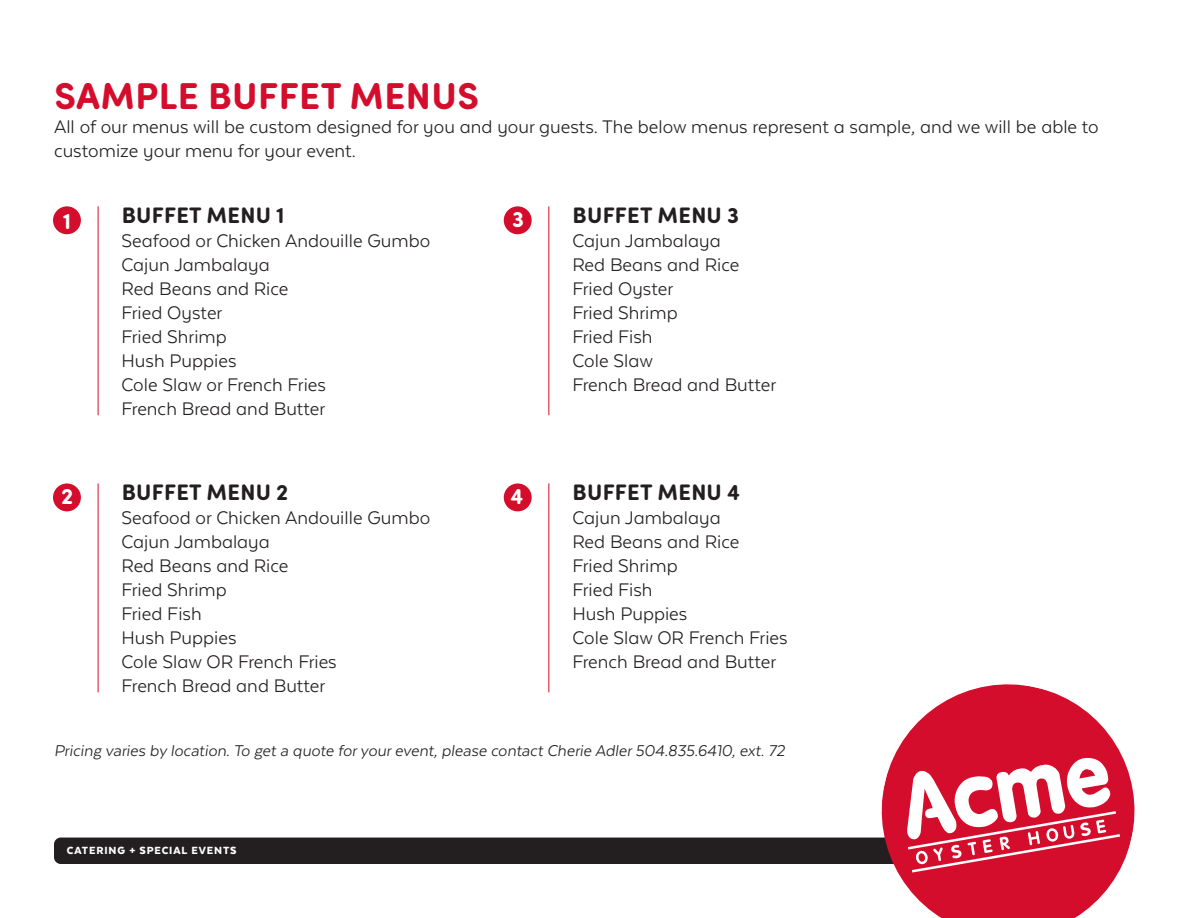
<style>
.page{position:relative;width:1188px;height:918px;background:#fff}
.page>*{position:absolute;margin:0;border:0;box-sizing:border-box;transform-origin:0 0}
.t1{font:700 37.5px "Sofia Pro Soft";letter-spacing:.01em;color:#d30d2b}
.t2{font:700 22.5px "Sofia Pro Soft";letter-spacing:.01em;color:#231f20}
.t3{font:700 22.5px "Sofia Pro Soft";color:#fff}
.t4{font:21px/24px "Texta Alt";color:#231f20}
.t5{font:italic 18px "Texta Alt";color:#231f20}
.t6{font:900 12px "Texta";letter-spacing:.075em;color:#fff}
</style>
<div class="page">
<div style="left:54px;top:838px;width:1055px;height:26px;background:#231f20;border-radius:7px"></div>
<svg style="left:869px;top:684px;width:266px;height:234px;fill:#d30d2b"></svg>
<svg style="left:907px;top:757px;width:213px;height:116px"></svg>
<hr style="left:98px;top:206px;width:1px;height:209px;background:#d30d2b">
<div style="left:53px;top:206px;width:28px;height:28px;background:#d30d2b;border-radius:50%"></div>
<hr style="left:98px;top:483px;width:1px;height:209px;background:#d30d2b">
<div style="left:53px;top:483px;width:28px;height:28px;background:#d30d2b;border-radius:50%"></div>
<hr style="left:548px;top:483px;width:1px;height:209px;background:#d30d2b">
<div style="left:504px;top:483px;width:28px;height:28px;background:#d30d2b;border-radius:50%"></div>
<hr style="left:548px;top:206px;width:1px;height:209px;background:#d30d2b">
<div style="left:504px;top:206px;width:28px;height:28px;background:#d30d2b;border-radius:50%"></div>
<p class="t1" style="left:54px;top:69px;width:426px">SAMPLE BUFFET MENUS</p>
<p class="t4" style="left:54px;top:115px;width:1046px">All of our menus will be custom designed for you and your guests. The below menus represent a sample, and we will be able to customize your menu for your event.</p>
<p class="t3" style="left:63px;top:204px;width:10px">1</p>
<p class="t2" style="left:122px;top:199px;width:164px">BUFFET MENU 1</p>
<p class="t4" style="left:122px;top:229px;width:310px">Seafood or Chicken Andouille Gumbo</p>
<p class="t4" style="left:122px;top:253px;width:150px">Cajun Jambalaya</p>
<p class="t4" style="left:122px;top:277px;width:168px">Red Beans and Rice</p>
<p class="t4" style="left:122px;top:301px;width:102px">Fried Oyster</p>
<p class="t4" style="left:122px;top:325px;width:107px">Fried Shrimp</p>
<p class="t4" style="left:122px;top:349px;width:116px">Hush Puppies</p>
<p class="t4" style="left:122px;top:373px;width:206px">Cole Slaw or French Fries</p>
<p class="t4" style="left:122px;top:397px;width:205px">French Bread and Butter</p>
<p class="t3" style="left:512px;top:203px;width:14px">3</p>
<p class="t2" style="left:573px;top:199px;width:168px">BUFFET MENU 3</p>
<p class="t4" style="left:572px;top:229px;width:150px">Cajun Jambalaya</p>
<p class="t4" style="left:572px;top:253px;width:168px">Red Beans and Rice</p>
<p class="t4" style="left:572px;top:277px;width:102px">Fried Oyster</p>
<p class="t4" style="left:572px;top:301px;width:107px">Fried Shrimp</p>
<p class="t4" style="left:572px;top:325px;width:82px">Fried Fish</p>
<p class="t4" style="left:572px;top:349px;width:82px">Cole Slaw</p>
<p class="t4" style="left:572px;top:373px;width:205px">French Bread and Butter</p>
<p class="t2" style="left:122px;top:476px;width:168px">BUFFET MENU 2</p>
<p class="t4" style="left:122px;top:506px;width:310px">Seafood or Chicken Andouille Gumbo</p>
<p class="t4" style="left:122px;top:530px;width:150px">Cajun Jambalaya</p>
<p class="t4" style="left:122px;top:554px;width:168px">Red Beans and Rice</p>
<p class="t4" style="left:122px;top:578px;width:107px">Fried Shrimp</p>
<p class="t4" style="left:122px;top:602px;width:82px">Fried Fish</p>
<p class="t4" style="left:122px;top:626px;width:116px">Hush Puppies</p>
<p class="t4" style="left:122px;top:650px;width:217px">Cole Slaw OR French Fries</p>
<p class="t4" style="left:122px;top:674px;width:205px">French Bread and Butter</p>
<p class="t3" style="left:61px;top:480px;width:14px">2</p>
<p class="t3" style="left:511px;top:480px;width:14px">4</p>
<p class="t2" style="left:573px;top:476px;width:169px">BUFFET MENU 4</p>
<p class="t4" style="left:572px;top:506px;width:150px">Cajun Jambalaya</p>
<p class="t4" style="left:572px;top:530px;width:168px">Red Beans and Rice</p>
<p class="t4" style="left:572px;top:554px;width:107px">Fried Shrimp</p>
<p class="t4" style="left:572px;top:578px;width:82px">Fried Fish</p>
<p class="t4" style="left:572px;top:602px;width:116px">Hush Puppies</p>
<p class="t4" style="left:572px;top:626px;width:217px">Cole Slaw OR French Fries</p>
<p class="t4" style="left:572px;top:650px;width:205px">French Bread and Butter</p>
<p class="t5" style="left:54px;top:741px;width:732px">Pricing varies by location. To get a quote for your event, please contact Cherie Adler 504.835.6410, ext. 72</p>
<p class="t6" style="left:67px;top:845px;width:171px">CATERING + SPECIAL EVENTS</p>
</div>
